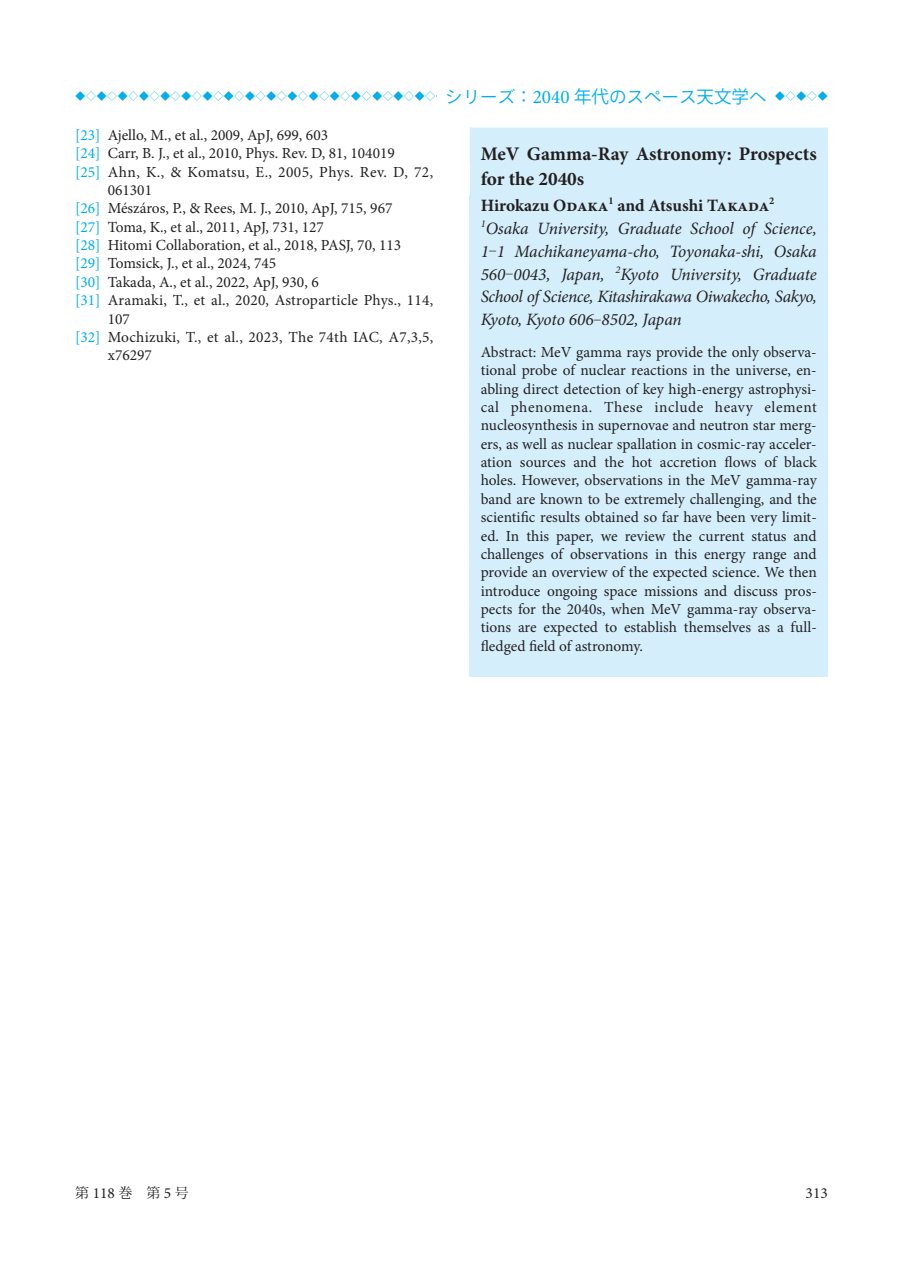
<style>
.page{position:relative;width:903px;height:1275px;background:#fff}
.page>*{position:absolute;margin:0;border:0;box-sizing:border-box;transform-origin:0 0}
.t1{font:700 19.25px/24.5px "Minion Pro";color:#231f20}
.t2{font:17.5px "Ryo Gothic Plus N";color:#00aeef}
.t3{font:italic 17.32px/22.8px "Minion Pro";letter-spacing:-.01em;color:#231f20}
.t4{font:15.4px/18.4px "Minion Pro";color:#231f20;text-align:justify}
.t5{font:15.4px "Minion Pro";letter-spacing:.03em;color:#231f20}
.t6{font:14px "Koz Min Pr 6 N";color:#231f20}
.t7{font:10.5px "Koz Min Pr 6 N";color:#00aeef}
.s1{font-family:"Koz Min Pr 6 N"}
.s2{font-family:"Minion Pro";font-size:19.25px}
.s3{font-family:"Koz Go Pr 6 N"}
.s4{color:#00aeef}
.s5{font-weight:700;font-style:normal}
.s6{font-family:"Koz Min Pr 6 N";font-style:normal;font-size:15.75px}
.s7{font-family:"Minion Pro";font-size:15.4px}
</style>
<div class="page">
<div style="left:470px;top:155px;width:357px;height:75px;background:#d4effb"></div>
<div style="left:470px;top:127px;width:358px;height:35px;background:#d4effb"></div>
<div style="left:470px;top:209px;width:358px;height:130px;background:#d4effb"></div>
<div style="left:470px;top:303px;width:358px;height:374px;background:#d4effb"></div>
<p class="t2" style="left:445px;top:86px;width:323px">シリーズ<span class="s1">：</span><span class="s2">2040</span> <span class="s3">年代</span>のスペース<span class="s3">天文学</span>へ</p>
<p class="t7" style="left:75px;top:90px;width:754px">◆◇◆◇◆◇◆◇◆◇◆◇◆◇◆◇◆◇◆◇◆◇◆◇◆◇◆◇◆◇◆◇◆◇◆◇◆◇◆◇◆◇◆◇◆◇◆◇◆◇◆◇◆◇◆◇◆◇◆◇◆◇◆◇◆◇◆◇◆◇◆</p>
<p class="t4" style="left:75px;top:126px;width:254px"><span class="s4">[23]</span> Ajello, M., et al., 2009, ApJ, 699, 603</p>
<p class="t4" style="left:75px;top:144px;width:321px"><span class="s4">[24]</span> Carr, B. J., et al., 2010, Phys. Rev. D, 81, 104019</p>
<p class="t5" style="left:75px;top:161px;width:359px"><span class="s4">[25]</span> Ahn, K., &amp; Komatsu, E., 2005, Phys. Rev. D, 72,</p>
<p class="t4" style="left:108px;top:181px;width:46px">061301</p>
<p class="t4" style="left:75px;top:199px;width:319px"><span class="s4">[26]</span> Mészáros, P., &amp; Rees, M. J., 2010, ApJ, 715, 967</p>
<p class="t4" style="left:75px;top:218px;width:250px"><span class="s4">[27]</span> Toma, K., et al., 2011, ApJ, 731, 127</p>
<p class="t4" style="left:75px;top:236px;width:328px"><span class="s4">[28]</span> Hitomi Collaboration, et al., 2018, PASJ, 70, 113</p>
<p class="t4" style="left:75px;top:254px;width:203px"><span class="s4">[29]</span> Tomsick, J., et al., 2024, 745</p>
<p class="t4" style="left:75px;top:273px;width:245px"><span class="s4">[30]</span> Takada, A., et al., 2022, ApJ, 930, 6</p>
<p class="t4" style="left:75px;top:291px;width:359px"><span class="s4">[31]</span> Aramaki, T., et al., 2020, Astroparticle Phys., 114,</p>
<p class="t4" style="left:108px;top:310px;width:24px">107</p>
<p class="t4" style="left:75px;top:328px;width:360px"><span class="s4">[32]</span> Mochizuki, T., et al., 2023, The 74th IAC, A7,3,5,</p>
<p class="t4" style="left:108px;top:346px;width:46px">x76297</p>
<p class="t1" style="left:481px;top:142px;width:337px">MeV Gamma-Ray Astronomy: Prospects for the 2040s</p>
<p class="t3" style="left:481px;top:194px;width:338px"><span class="s5">Hirokazu Odaka</span><sup>1</sup> <span class="s5">and Atsushi Takada</span><sup>2<br></sup><sup>1</sup>Osaka University, Graduate School of Science, 1<span class="s6">‒</span>1 Machikaneyama-cho, Toyonaka-shi, Osaka 560<span class="s6">‒</span>0043, Japan, <sup>2</sup>Kyoto University, Graduate School of Science, Kitashirakawa Oiwakecho, Sakyo, Kyoto, Kyoto 606<span class="s6">‒</span>8502, Japan</p>
<p class="t4" style="left:481px;top:343px;width:338px">Abstract: MeV gamma rays provide the only observa&shy;tional probe of nuclear reactions in the universe, en&shy;abling direct detection of key high-energy astrophysi&shy;cal phenomena. These include heavy element nucleosynthesis in supernovae and neutron star merg&shy;ers, as well as nuclear spallation in cosmic-ray acceler&shy;ation sources and the hot accretion flows of black holes. However, observations in the MeV gamma-ray band are known to be extremely challenging, and the scientific results obtained so far have been very limit&shy;ed. In this paper, we review the current status and challenges of observations in this energy range and provide an overview of the expected science. We then introduce ongoing space missions and discuss pros&shy;pects for the 2040s, when MeV gamma-ray observa&shy;tions are expected to establish themselves as a full&shy;fledged field of astronomy.</p>
<p class="t6" style="left:75px;top:1185px;width:115px">第 <span class="s7">118</span> 巻　第 <span class="s7">5</span> 号</p>
<p class="t4" style="left:805px;top:1184px;width:24px">313</p>
</div>
